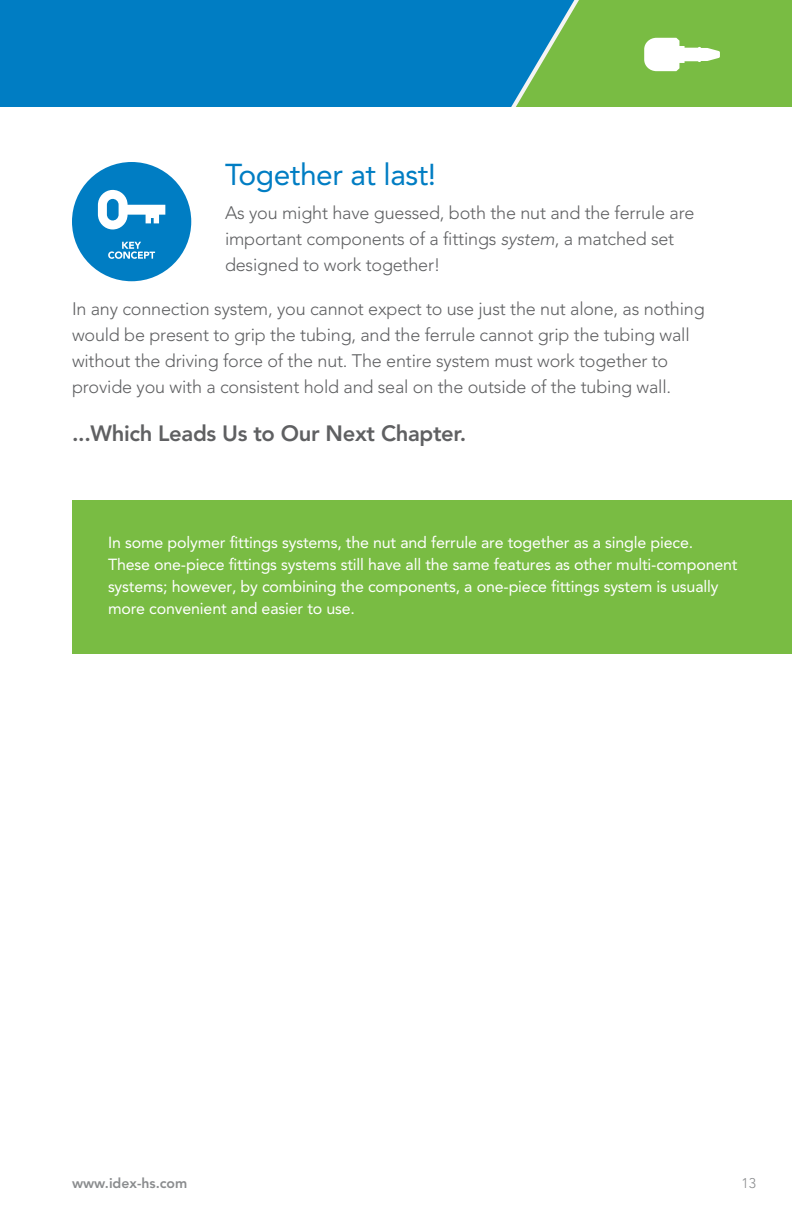
<style>
.page{position:relative;width:792px;height:1224px;background:#fff}
.page>*{position:absolute;margin:0;border:0;box-sizing:border-box;transform-origin:0 0}
.t1{font:30px "Avenir LT Std";letter-spacing:-.015em;color:#007dc3}
.t2{font:800 22px "Avenir LT Std";letter-spacing:-.015em;color:#5f6062}
.t3{font:300 18px/26px "Avenir LT Std";letter-spacing:-.01em;color:#5f6062}
.t4{font:16px/22px "Avenir LT Std";letter-spacing:-.01em;color:#fff}
.t5{font:800 14px "Avenir LT Std";color:#8a8c8e}
.t6{font:300 14px "Avenir LT Std";color:#8a8c8e}
.s1{font-style:italic}
</style>
<div class="page">
<div style="left:0;top:0;width:792px;height:108px;background:#007dc3"></div>
<svg style="left:511px;top:0;width:281px;height:107px;background:#74b95e"></svg>
<div style="left:0;top:107px;width:792px;height:123px;background:#fff"></div>
<div style="left:72px;top:500px;width:720px;height:154px;background:#79bc43"></div>
<div style="left:72px;top:162px;width:119px;height:119px;background:#007dc3;border-radius:50%"></div>
<svg style="left:108px;top:242px;width:47px;height:17px"></svg>
<svg style="left:98px;top:190px;width:67px;height:40px"></svg>
<h1 class="t1" style="left:225px;top:157px;width:213px">Together at last!</h1>
<p class="t3" style="left:225px;top:200px;width:471px">As you might have guessed, both the nut and the ferrule are important components of a fittings <span class="s1">system</span>, a matched set designed to work together!</p>
<p class="t3" style="left:72px;top:296px;width:634px">In any connection system, you cannot expect to use just the nut alone, as nothing would be present to grip the tubing, and the ferrule cannot grip the tubing wall without the driving force of the nut. The entire system must work together to provide you with a consistent hold and seal on the outside of the tubing wall.</p>
<p class="t2" style="left:72px;top:421px;width:396px">...Which Leads Us to Our Next Chapter.</p>
<p class="t4" style="left:108px;top:531px;width:631px">In some polymer fittings systems, the nut and ferrule are together as a single piece.<br>These one-piece fittings systems still have all the same features as other multi-component systems; however, by combining the components, a one-piece fittings system is usually more convenient and easier to use.</p>
<p class="t5" style="left:72px;top:1175px;width:117px">www.idex-hs.com</p>
<p class="t6" style="left:742px;top:1175px;width:16px">13</p>
</div>
